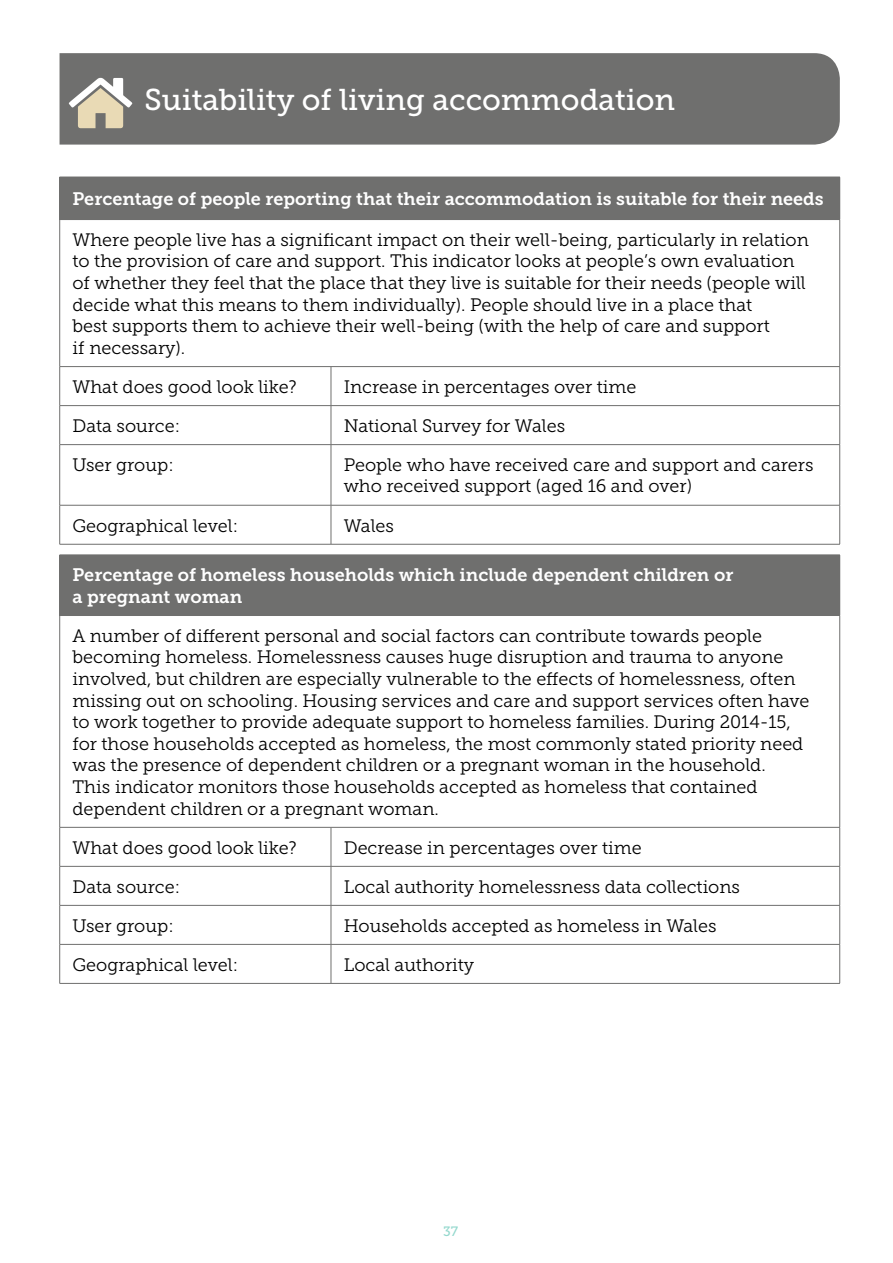
<style>
.page{position:relative;width:893px;height:1263px;background:#fff}
.page>*{position:absolute;margin:0;border:0;box-sizing:border-box;transform-origin:0 0}
.t1{font:30px "Museo Slab 500";color:#fff}
.Main_Text{font:18px/21.6px "Museo Slab 300";color:#000}
.H4_Table_Heading{font:18px/21.6px "Museo Slab 700";color:#fff}
.t2{font:13.5px "Museo Slab 500";color:#93d8cd}
</style>
<div class="page">
<div style="left:60px;top:177px;width:780px;height:43px;background:#6f6f6e"></div>
<hr style="left:59px;top:177px;width:1px;height:42px;background:#6f6f6e">
<hr style="left:59px;top:220px;width:1px;height:146px;background:#6f6f6e">
<hr style="left:839px;top:220px;width:1px;height:146px;background:#6f6f6e">
<hr style="left:60px;top:366px;width:271px;height:1px;background:#6f6f6e">
<hr style="left:59px;top:367px;width:1px;height:38px;background:#6f6f6e">
<hr style="left:331px;top:366px;width:509px;height:1px;background:#6f6f6e">
<hr style="left:331px;top:367px;width:1px;height:38px;background:#6f6f6e">
<hr style="left:839px;top:367px;width:1px;height:38px;background:#6f6f6e">
<hr style="left:60px;top:405px;width:271px;height:1px;background:#6f6f6e">
<hr style="left:59px;top:406px;width:1px;height:38px;background:#6f6f6e">
<hr style="left:331px;top:405px;width:509px;height:1px;background:#6f6f6e">
<hr style="left:331px;top:406px;width:1px;height:38px;background:#6f6f6e">
<hr style="left:839px;top:406px;width:1px;height:38px;background:#6f6f6e">
<hr style="left:60px;top:444px;width:271px;height:1px;background:#6f6f6e">
<hr style="left:59px;top:445px;width:1px;height:60px;background:#6f6f6e">
<hr style="left:331px;top:444px;width:509px;height:1px;background:#6f6f6e">
<hr style="left:331px;top:445px;width:1px;height:60px;background:#6f6f6e">
<hr style="left:839px;top:445px;width:1px;height:60px;background:#6f6f6e">
<hr style="left:60px;top:505px;width:271px;height:1px;background:#6f6f6e">
<hr style="left:59px;top:505px;width:1px;height:39px;background:#6f6f6e">
<hr style="left:331px;top:505px;width:509px;height:1px;background:#6f6f6e">
<hr style="left:331px;top:505px;width:1px;height:39px;background:#6f6f6e">
<hr style="left:839px;top:505px;width:1px;height:39px;background:#6f6f6e">
<hr style="left:60px;top:544px;width:271px;height:1px;background:#6f6f6e">
<hr style="left:331px;top:544px;width:509px;height:1px;background:#6f6f6e">
<div style="left:60px;top:555px;width:780px;height:60px;background:#6f6f6e"></div>
<hr style="left:59px;top:555px;width:1px;height:60px;background:#6f6f6e">
<hr style="left:60px;top:615px;width:271px;height:1px;background:#6f6f6e">
<hr style="left:59px;top:616px;width:1px;height:211px;background:#6f6f6e">
<hr style="left:331px;top:615px;width:509px;height:1px;background:#6f6f6e">
<hr style="left:839px;top:616px;width:1px;height:211px;background:#6f6f6e">
<hr style="left:60px;top:827px;width:271px;height:1px;background:#6f6f6e">
<hr style="left:59px;top:827px;width:1px;height:39px;background:#6f6f6e">
<hr style="left:331px;top:827px;width:509px;height:1px;background:#6f6f6e">
<hr style="left:331px;top:827px;width:1px;height:39px;background:#6f6f6e">
<hr style="left:839px;top:827px;width:1px;height:39px;background:#6f6f6e">
<hr style="left:60px;top:866px;width:271px;height:1px;background:#6f6f6e">
<hr style="left:59px;top:866px;width:1px;height:39px;background:#6f6f6e">
<hr style="left:331px;top:866px;width:509px;height:1px;background:#6f6f6e">
<hr style="left:331px;top:866px;width:1px;height:39px;background:#6f6f6e">
<hr style="left:839px;top:866px;width:1px;height:39px;background:#6f6f6e">
<hr style="left:60px;top:905px;width:271px;height:1px;background:#6f6f6e">
<hr style="left:59px;top:905px;width:1px;height:39px;background:#6f6f6e">
<hr style="left:331px;top:905px;width:509px;height:1px;background:#6f6f6e">
<hr style="left:331px;top:905px;width:1px;height:39px;background:#6f6f6e">
<hr style="left:839px;top:905px;width:1px;height:39px;background:#6f6f6e">
<hr style="left:60px;top:944px;width:271px;height:1px;background:#6f6f6e">
<hr style="left:59px;top:944px;width:1px;height:39px;background:#6f6f6e">
<hr style="left:331px;top:944px;width:509px;height:1px;background:#6f6f6e">
<hr style="left:331px;top:944px;width:1px;height:39px;background:#6f6f6e">
<hr style="left:839px;top:944px;width:1px;height:39px;background:#6f6f6e">
<hr style="left:60px;top:983px;width:271px;height:1px;background:#6f6f6e">
<hr style="left:331px;top:983px;width:509px;height:1px;background:#6f6f6e">
<div style="left:60px;top:53px;width:780px;height:92px;background:#6f6f6e"></div>
<svg style="left:69px;top:77px;width:63px;height:51px"></svg>
<h3 class="t1" style="left:145px;top:83px;width:532px">Suitability of living accommodation</h3>
<h4 class="H4_Table_Heading" style="left:72px;top:188px;width:753px">Percentage of people reporting that their accommodation is suitable for their needs</h4>
<p class="Main_Text" style="left:72px;top:229px;width:738px">Where people live has a significant impact on their well-being, particularly in relation to the provision of care and support. This indicator looks at people’s own evaluation of whether they feel that the place that they live is suitable for their needs (people will decide what this means to them individually). People should live in a place that<br>best supports them to achieve their well-being (with the help of care and support<br>if necessary).</p>
<p class="Main_Text" style="left:72px;top:376px;width:226px">What does good look like?</p>
<p class="Main_Text" style="left:344px;top:376px;width:294px">Increase in percentages over time</p>
<p class="Main_Text" style="left:72px;top:415px;width:109px">Data source:</p>
<p class="Main_Text" style="left:344px;top:415px;width:223px">National Survey for Wales</p>
<p class="Main_Text" style="left:72px;top:454px;width:103px">User group:</p>
<p class="Main_Text" style="left:344px;top:454px;width:471px">People who have received care and support and carers who received support (aged 16 and over)</p>
<p class="Main_Text" style="left:72px;top:515px;width:167px">Geographical level:</p>
<p class="Main_Text" style="left:344px;top:515px;width:52px">Wales</p>
<h4 class="H4_Table_Heading" style="left:72px;top:564px;width:662px">Percentage of homeless households which include dependent children or a pregnant woman</h4>
<p class="Main_Text" style="left:72px;top:625px;width:739px">A number of different personal and social factors can contribute towards people becoming homeless. Homelessness causes huge disruption and trauma to anyone involved, but children are especially vulnerable to the effects of homelessness, often missing out on schooling. Housing services and care and support services often have to work together to provide adequate support to homeless families. During 2014-15, for those households accepted as homeless, the most commonly stated priority need was the presence of dependent children or a pregnant woman in the household.<br>This indicator monitors those households accepted as homeless that contained dependent children or a pregnant woman.</p>
<p class="Main_Text" style="left:72px;top:837px;width:226px">What does good look like?</p>
<p class="Main_Text" style="left:344px;top:837px;width:300px">Decrease in percentages over time</p>
<p class="Main_Text" style="left:72px;top:876px;width:109px">Data source:</p>
<p class="Main_Text" style="left:344px;top:876px;width:398px">Local authority homelessness data collections</p>
<p class="Main_Text" style="left:72px;top:915px;width:103px">User group:</p>
<p class="Main_Text" style="left:344px;top:915px;width:374px">Households accepted as homeless in Wales</p>
<p class="Main_Text" style="left:72px;top:954px;width:167px">Geographical level:</p>
<p class="Main_Text" style="left:344px;top:954px;width:132px">Local authority</p>
<p class="t2" style="left:443px;top:1223px;width:17px">37</p>
</div>
